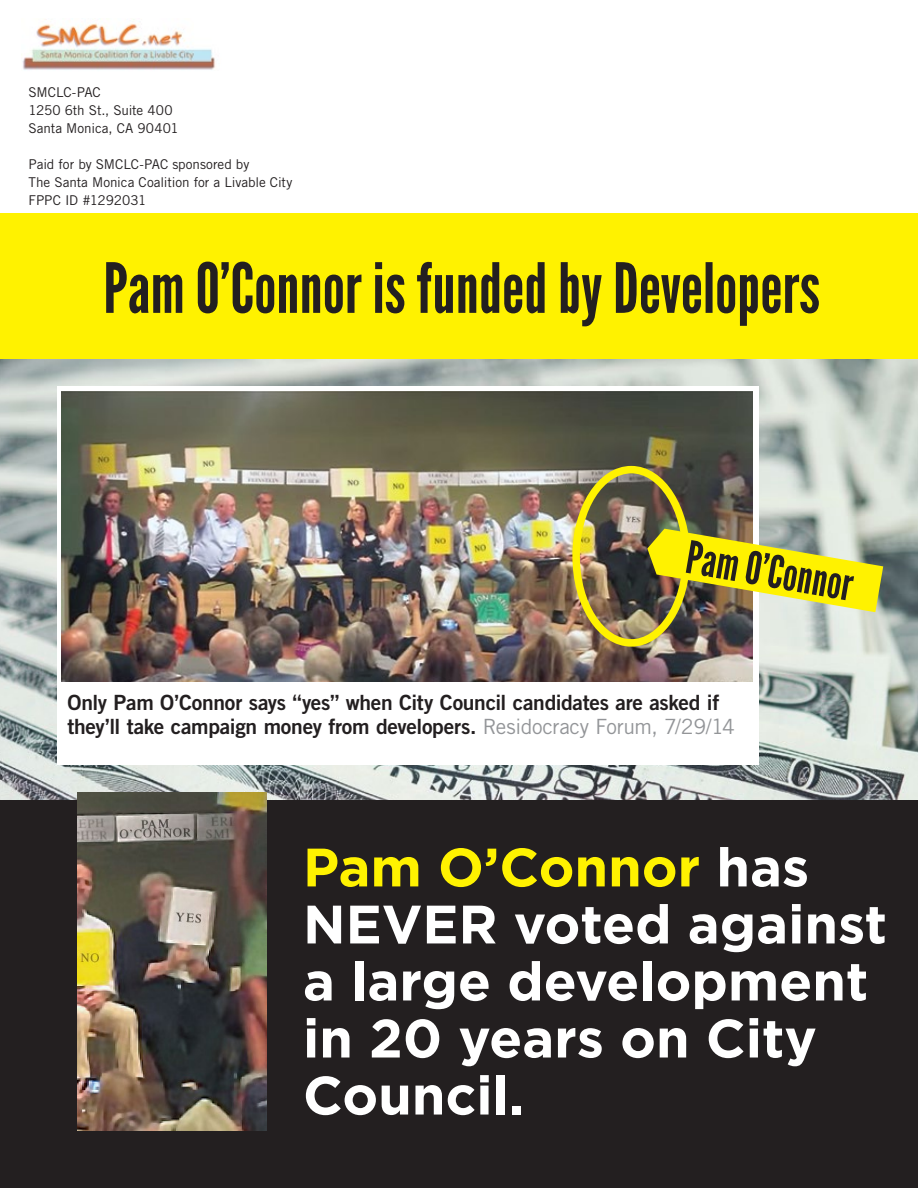
<style>
.page{position:relative;width:918px;height:1188px;background:#fff}
.page>*{position:absolute;margin:0;border:0;box-sizing:border-box;transform-origin:0 0}
.t1{font:69px "League Gothic";color:#231f20}
.t2{font:700 54px/57px "Gotham";color:#fff}
.t3{font:45px "League Gothic";color:#231f20}
.t4{font:21px/24px "Trade Gothic LT Std Bd 2";letter-spacing:-.015em;color:#231f20}
.t5{font:13.5px/18px "Trade Gothic LT Std";letter-spacing:-.005em;color:#231f20}
.s1{font-family:"Trade Gothic LT Std";color:#939598}
.s2{color:#fff200}
</style>
<div class="page">
<img style="left:0;top:359px;width:918px;height:441px">
<div style="left:0;top:214px;width:918px;height:145px;background:#fff200"></div>
<div style="left:0;top:800px;width:918px;height:388px;background:#231f20"></div>
<div style="left:57px;top:386px;width:701px;height:379px;background:#fff"></div>
<img style="left:62px;top:392px;width:691px;height:289px">
<img style="left:77px;top:793px;width:189px;height:338px">
<div style="left:572px;top:466px;width:118px;height:181px;border:8px solid #fff200;border-radius:50%"></div>
<img style="left:22px;top:23px;width:194px;height:47px">
<img style="left:647px;top:529px;width:236px;height:83px">
<p class="t5" style="left:28px;top:83px;width:152px">SMCLC-PAC<br>1250 6th St., Suite 400<br>Santa Monica, CA 90401</p>
<p class="t5" style="left:28px;top:155px;width:265px">Paid for by SMCLC-PAC sponsored by<br>The Santa Monica Coalition for a Livable City<br>FPPC ID #1292031</p>
<h1 class="t1" style="left:103px;top:249px;width:718px">Pam O'Connor is funded by Developers</h1>
<h3 class="t3" style="left:691px;top:531px;width:170px;rotate:10deg">Pam O’Connor</h3>
<h3 class="t4" style="left:68px;top:691px;width:669px">Only Pam O’Connor says “yes” when City Council candidates are asked if they’ll take campaign money from developers. <span class="s1">Residocracy Forum, 7/29/14</span></h3>
<h2 class="t2" style="left:303px;top:837px;width:586px"><span class="s2">Pam O’Connor</span> has<br>NEVER voted against a large development in 20 years on City<br>Council.</h2>
</div>
